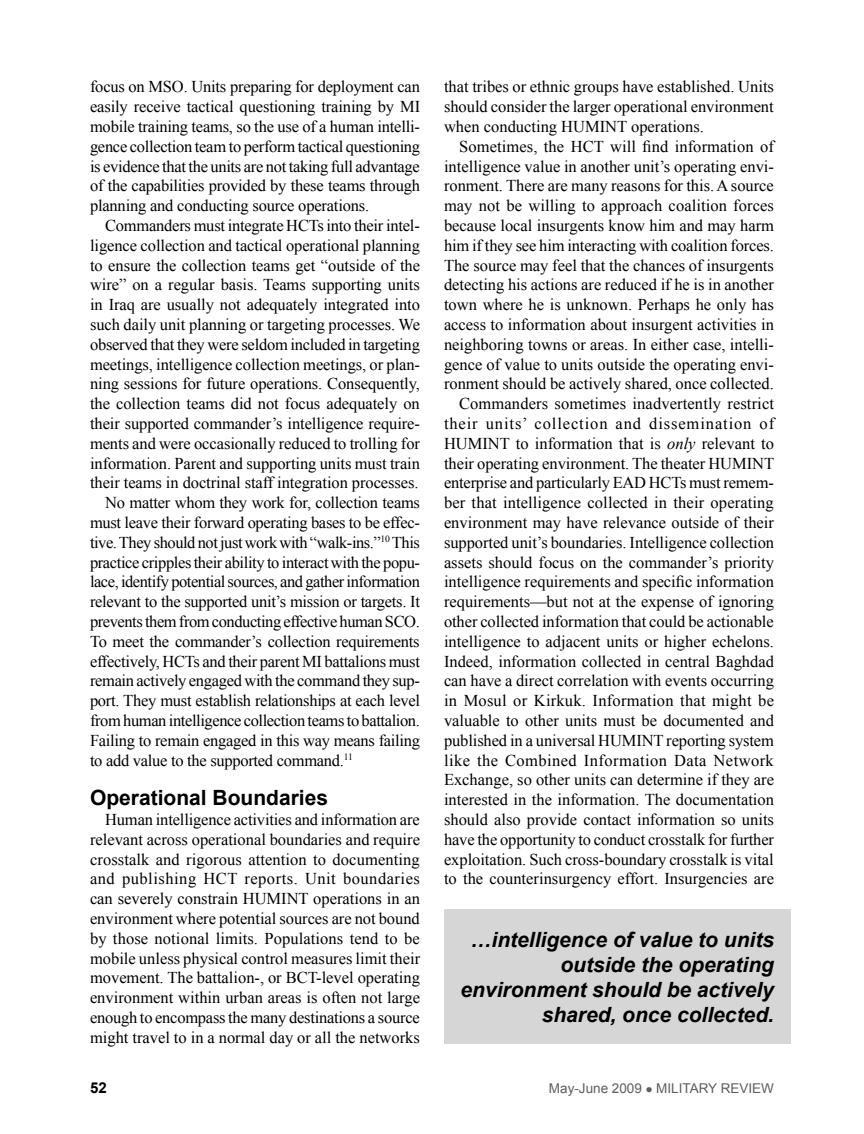
<style>
.page{position:relative;width:864px;height:1134px;background:#fff}
.page>*{position:absolute;margin:0;border:0;box-sizing:border-box;transform-origin:0 0}
.fob{font:italic 700 21px/25.2px "Arial";color:#000;text-align:right}
.subhead{font:700 21px "Arial";color:#000}
.fob-2{font:16.5px/19.8px "Times New Roman";color:#000;text-align:justify}
.t1{font:700 15px "Arial";color:#000}
.t2{font:13.5px "Arial";color:#5e5e5f}
.s1{font-style:italic}
</style>
<div class="page">
<div style="left:444px;top:910px;width:346px;height:134px;background:#d6d6d7"></div>
<p class="fob-2" style="left:90px;top:77px;width:332px">focus on MSO. Units preparing for deployment can easily receive tactical questioning training by MI mobile training teams, so the use of a human intelli&shy;gence collection team to perform tactical questioning is evidence that the units are not taking full advantage of the capabilities provided by these teams through planning and conducting source operations.</p>
<p class="fob-2" style="left:90px;top:215px;width:332px;text-indent:15px">Commanders must integrate HCTs into their intel&shy;ligence collection and tactical operational planning to ensure the collection teams get “outside of the wire” on a regular basis. Teams supporting units in Iraq are usually not adequately integrated into such daily unit planning or targeting processes. We observed that they were seldom included in targeting meetings, intelligence collection meetings, or plan&shy;ning sessions for future operations. Consequently, the collection teams did not focus adequately on their supported commander’s intelligence require&shy;ments and were occasionally reduced to trolling for information. Parent and supporting units must train their teams in doctrinal staff integration processes.</p>
<p class="fob-2" style="left:90px;top:493px;width:332px;text-indent:15px">No matter whom they work for, collection teams must leave their forward operating bases to be effec&shy;tive. They should not just work with “walk-ins.”<sup>10</sup> This practice cripples their ability to interact with the popu&shy;lace, identify potential sources, and gather information relevant to the supported unit’s mission or targets. It prevents them from conducting effective human SCO.<br>To meet the commander’s collection requirements effectively, HCTs and their parent MI battalions must remain actively engaged with the command they sup&shy;port. They must establish relationships at each level from human intelligence collection teams to battalion.<br>Failing to remain engaged in this way means failing to add value to the supported command.<sup>11</sup></p>
<p class="subhead" style="left:90px;top:784px;width:240px">Operational Boundaries</p>
<p class="fob-2" style="left:90px;top:809px;width:332px;text-indent:15px">Human intelligence activities and information are relevant across operational boundaries and require crosstalk and rigorous attention to documenting and publishing HCT reports. Unit boundaries can severely constrain HUMINT operations in an environment where potential sources are not bound by those notional limits. Populations tend to be mobile unless physical control measures limit their movement. The battalion-, or BCT-level operating environment within urban areas is often not large enough to encompass the many destinations a source might travel to in a normal day or all the networks</p>
<p class="fob-2" style="left:444px;top:77px;width:332px">that tribes or ethnic groups have established. Units should consider the larger operational environment when conducting HUMINT operations.</p>
<p class="fob-2" style="left:444px;top:136px;width:332px;text-indent:15px">Sometimes, the HCT will find information of intelligence value in another unit’s operating envi&shy;ronment. There are many reasons for this. A source may not be willing to approach coalition forces because local insurgents know him and may harm him if they see him interacting with coalition forces.<br>The source may feel that the chances of insurgents detecting his actions are reduced if he is in another town where he is unknown. Perhaps he only has access to information about insurgent activities in neighboring towns or areas. In either case, intelli&shy;gence of value to units outside the operating envi&shy;ronment should be actively shared, once collected.</p>
<p class="fob-2" style="left:444px;top:394px;width:332px;text-indent:15px">Commanders sometimes inadvertently restrict their units’ collection and dissemination of HUMINT to information that is <span class="s1">only</span> relevant to their operating environment. The theater HUMINT enterprise and particularly EAD HCTs must remem&shy;ber that intelligence collected in their operating environment may have relevance outside of their supported unit’s boundaries. Intelligence collection assets should focus on the commander’s priority intelligence requirements and specific information requirements—but not at the expense of ignoring other collected information that could be actionable intelligence to adjacent units or higher echelons.<br>Indeed, information collected in central Baghdad can have a direct correlation with events occurring in Mosul or Kirkuk. Information that might be valuable to other units must be documented and published in a universal HUMINT reporting system like the Combined Information Data Network Exchange, so other units can determine if they are interested in the information. The documentation should also provide contact information so units have the opportunity to conduct crosstalk for further exploitation. Such cross-boundary crosstalk is vital to the counterinsurgency effort. Insurgencies are</p>
<p class="fob" style="left:460px;top:928px;width:315px">…intelligence of value to units outside the operating environment should be actively shared, once collected.</p>
<p class="t1" style="left:90px;top:1078px;width:18px">52</p>
<p class="t2" style="left:549px;top:1080px;width:227px">May-June 2009 ● MILITARY REVIEW</p>
</div>
